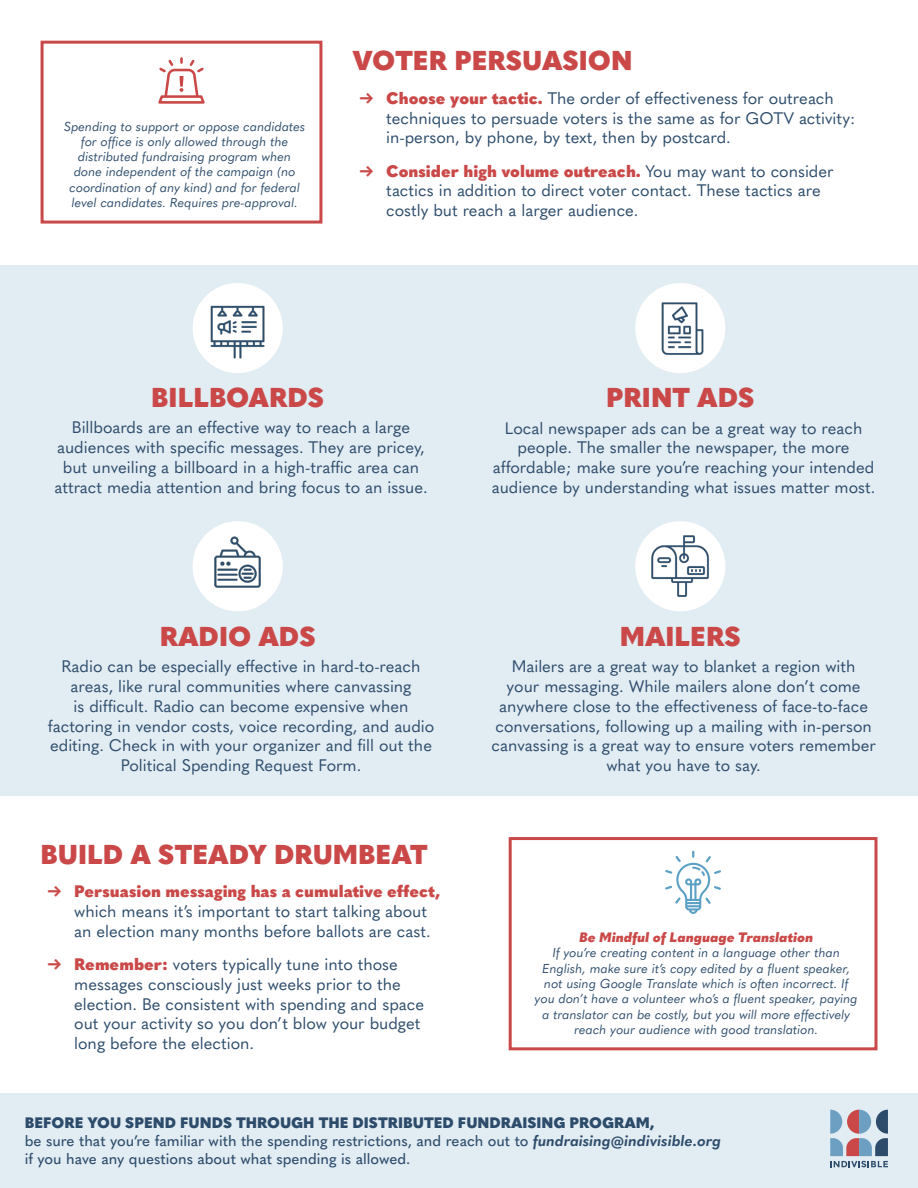
<style>
.page{position:relative;width:918px;height:1188px;background:#fff}
.page>*{position:absolute;margin:0;border:0;box-sizing:border-box;transform-origin:0 0}
.HEADLINE{font:900 27px "Quasimoda";color:#ca4948}
.ICON_HEADER{font:900 27px "Quasimoda";color:#ca4948}
.ICON_BODY{font:16.5px/19.8px "Quasimoda";color:#2d4c6b}
.t1{font:500 15px/18px "Quasimoda";color:#2d4c6b}
.TIP_HEADER{font:italic 900 13.5px "Quasimoda";color:#ca4948}
.TIP_BODY{font:italic 12.75px/15.3px "Quasimoda";color:#2d4c6b;text-align:center}
.s1{font-weight:900;color:#ca4948}
.s2{font-weight:900}
.s3{font-weight:700;font-style:italic}
</style>
<div class="page">
<div style="left:0;top:1093px;width:918px;height:95px;background:#e2ecf3"></div>
<svg style="left:830px;top:1110px;width:58px;height:57px"></svg>
<div style="left:0;top:265px;width:918px;height:531px;background:#e2ecf3"></div>
<div style="left:193px;top:283px;width:90px;height:90px;background:#fff;border-radius:50%"></div>
<img style="left:200px;top:301px;width:74px;height:62px">
<div style="left:193px;top:521px;width:90px;height:90px;background:#fff;border-radius:50%"></div>
<img style="left:214px;top:536px;width:59px;height:52px">
<div style="left:635px;top:283px;width:90px;height:90px;background:#fff;border-radius:50%"></div>
<img style="left:655px;top:287px;width:56px;height:82px">
<div style="left:635px;top:521px;width:90px;height:90px;background:#fff;border-radius:50%"></div>
<img style="left:646px;top:531px;width:68px;height:70px">
<div style="left:41px;top:41px;width:281px;height:183px;border:3px solid #ca4948"></div>
<div style="left:509px;top:837px;width:369px;height:213px;border:3px solid #ca4948"></div>
<svg style="left:665px;top:851px;width:56px;height:63px"></svg>
<svg style="left:158px;top:57px;width:47px;height:47px"></svg>
<p class="TIP_BODY" style="left:64px;top:118px;width:243px">Spending to support or oppose candidates for office is only allowed through the distributed fundraising program when done independent of the campaign (no coordination of any kind) and for federal level candidates. Requires pre-approval.</p>
<p class="HEADLINE" style="left:352px;top:40px;width:282px">VOTER PERSUASION</p>
<p class="ICON_BODY" style="left:386px;top:87px;width:471px;text-indent:-27px"><span class="s1">→ Choose your tactic.</span> The order of effectiveness for outreach techniques to persuade voters is the same as for GOTV activity: in-person, by phone, by text, then by postcard.</p>
<p class="ICON_BODY" style="left:386px;top:160px;width:449px;text-indent:-27px"><span class="s1">→ Consider high volume outreach.</span> You may want to consider tactics in addition to direct voter contact. These tactics are costly but reach a larger audience.</p>
<p class="ICON_HEADER" style="left:151px;top:376px;width:174px">BILLBOARDS</p>
<p class="ICON_BODY" style="left:54px;top:417px;width:375px;text-align:center">Billboards are an effective way to reach a large audiences with specific messages. They are pricey, but unveiling a billboard in a high-traffic area can attract media attention and bring focus to an issue.</p>
<h1 class="HEADLINE" style="left:160px;top:615px;width:157px">RADIO ADS</h1>
<p class="ICON_BODY" style="left:48px;top:655px;width:388px;text-align:center">Radio can be especially effective in hard-to-reach areas, like rural communities where canvassing<br>is difficult. Radio can become expensive when factoring in vendor costs, voice recording, and audio editing. Check in with your organizer and fill out the Political Spending Request Form.</p>
<p class="HEADLINE" style="left:40px;top:833px;width:389px">BUILD A STEADY DRUMBEAT</p>
<p class="ICON_BODY" style="left:74px;top:880px;width:368px;text-indent:-27px"><span class="s1">→ Persuasion messaging has a cumulative effect, </span>which means it’s important to start talking about an election many months before ballots are cast.</p>
<p class="ICON_BODY" style="left:74px;top:953px;width:351px;text-indent:-27px"><span class="s1">→ Remember:</span> voters typically tune into those messages consciously just weeks prior to the election. Be consistent with spending and space out your activity so you don’t blow your budget long before the election.</p>
<p class="ICON_HEADER" style="left:606px;top:376px;width:150px">PRINT ADS</p>
<p class="ICON_BODY" style="left:492px;top:417px;width:385px;text-align:center">Local newspaper ads can be a great way to reach people. The smaller the newspaper, the more affordable; make sure you’re reaching your intended audience by understanding what issues matter most.</p>
<p class="ICON_HEADER" style="left:620px;top:615px;width:123px">MAILERS</p>
<p class="ICON_BODY" style="left:491px;top:655px;width:386px;text-align:center">Mailers are a great way to blanket a region with<br>your messaging. While mailers alone don’t come anywhere close to the effectiveness of face-to-face conversations, following up a mailing with in-person canvassing is a great way to ensure voters remember what you have to say.</p>
<p class="TIP_HEADER" style="left:579px;top:927px;width:236px">Be Mindful of Language Translation</p>
<p class="TIP_BODY" style="left:535px;top:944px;width:325px">If you’re creating content in a language other than English, make sure it’s copy edited by a fluent speaker, not using Google Translate which is often incorrect. If you don’t have a volunteer who’s a fluent speaker, paying a translator can be costly, but you will more effectively reach your audience with good translation.</p>
<p class="t1" style="left:25px;top:1112px;width:698px"><span class="s2">BEFORE YOU SPEND FUNDS THROUGH THE DISTRIBUTED FUNDRAISING PROGRAM,<br></span>be sure that you’re familiar with the spending restrictions, and reach out to <span class="s3">fundraising@indivisible.org </span>if you have any questions about what spending is allowed.</p>
</div>
